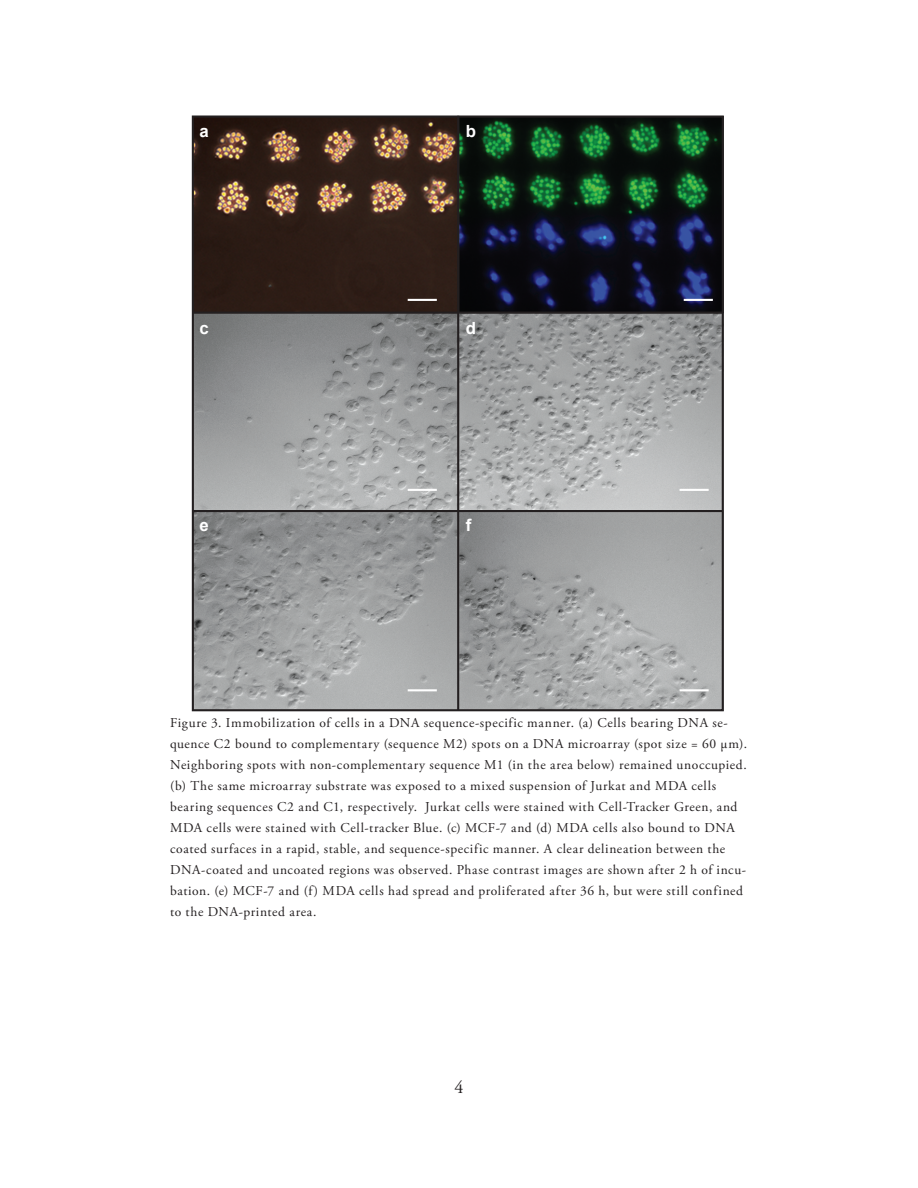
<style>
.page{position:relative;width:918px;height:1188px;background:#fff}
.page>*{position:absolute;margin:0;border:0;box-sizing:border-box;transform-origin:0 0}
.t1{font:18px "Adobe Garamond Pro";color:#231f20}
.t2{font:16.8px/20.1px "Times New Roman";color:#231f20}
.t3{font:700 16.8px "Arial";color:#fff}
.t4{font:13.5px/21px "Adobe Garamond Pro";letter-spacing:.045em;color:#231f20}
.s1{font-weight:700}
</style>
<div class="page">
<img style="left:195px;top:119px;width:526px;height:589px">
<div style="left:192px;top:116px;width:532px;height:595px;border:2px solid #231f20"></div>
<hr style="left:457px;top:116px;width:2px;height:594px;background:#231f20">
<hr style="left:192px;top:312px;width:531px;height:2px;background:#231f20">
<hr style="left:192px;top:510px;width:531px;height:2px;background:#231f20">
<hr style="left:408px;top:299px;width:29px;height:2px;background:#fff">
<hr style="left:684px;top:299px;width:29px;height:2px;background:#fff">
<hr style="left:408px;top:489px;width:29px;height:2px;background:#fff">
<hr style="left:680px;top:489px;width:29px;height:2px;background:#fff">
<hr style="left:408px;top:689px;width:29px;height:2px;background:#fff">
<hr style="left:680px;top:689px;width:29px;height:2px;background:#fff">
<p class="t3" style="left:199px;top:120px;width:11px">a</p>
<p class="t3" style="left:466px;top:120px;width:12px">b</p>
<p class="t3" style="left:199px;top:317px;width:11px">c</p>
<p class="t3" style="left:466px;top:317px;width:12px">d</p>
<p class="t3" style="left:199px;top:514px;width:11px">e</p>
<p class="t3" style="left:466px;top:514px;width:7px">f</p>
<p class="t4" style="left:170px;top:713px;width:578px">Figure 3. Immobilization of cells in a DNA sequence-specific manner. (a) Cells bearing DNA se&shy;quence C2 bound to complementary (sequence M2) spots on a DNA microarray (spot size = 60 μm).<br>Neighboring spots with non-complementary sequence M1 (in the area below) remained unoccupied. (b) The same microarray substrate was exposed to a mixed suspension of Jurkat and MDA cells bearing sequences C2 and C1, respectively. Jurkat cells were stained with Cell-Tracker Green, and MDA cells were stained with Cell-tracker Blue. (c) MCF-7 and (d) MDA cells also bound to DNA coated surfaces in a rapid, stable, and sequence-specific manner. A clear delineation between the DNA-coated and uncoated regions was observed. Phase contrast images are shown after 2 h of incu&shy;bation. (e) MCF-7 and (f) MDA cells had spread and proliferated after 36 h, but were still confined to the DNA-printed area.</p>
<p class="t2" style="left:194px;top:715px;width:523px"><span class="s1">Figure 2.</span> Immobilization of cells in a DNA sequence-specific manner. <span class="s1">(a)<br></span>Cells bearing DNA sequence C2 bound to complementary (sequence M2) spots on a DNA microarray (spot size = 60 μm). Neighboring spots with non-complementary sequence M1 remained unoccupied. <span class="s1">(b)</span> The same microarray substrate was exposed to a mixed suspension of Jurkat and MDA cells bearing sequences C2 and C1, respectively. Jurkat cells were stained with Cell-Tracker Green, and MDA cells were stained with Cell-tracker Blue. <span class="s1">(c)</span> MCF-7 and <span class="s1">(d)</span> MDA cells also bound to DNA coated surfaces in a rapid, stable, and sequence-specific manner. Clear delineation between the</p>
<h1 class="t1" style="left:454px;top:1077px;width:10px">4</h1>
</div>
